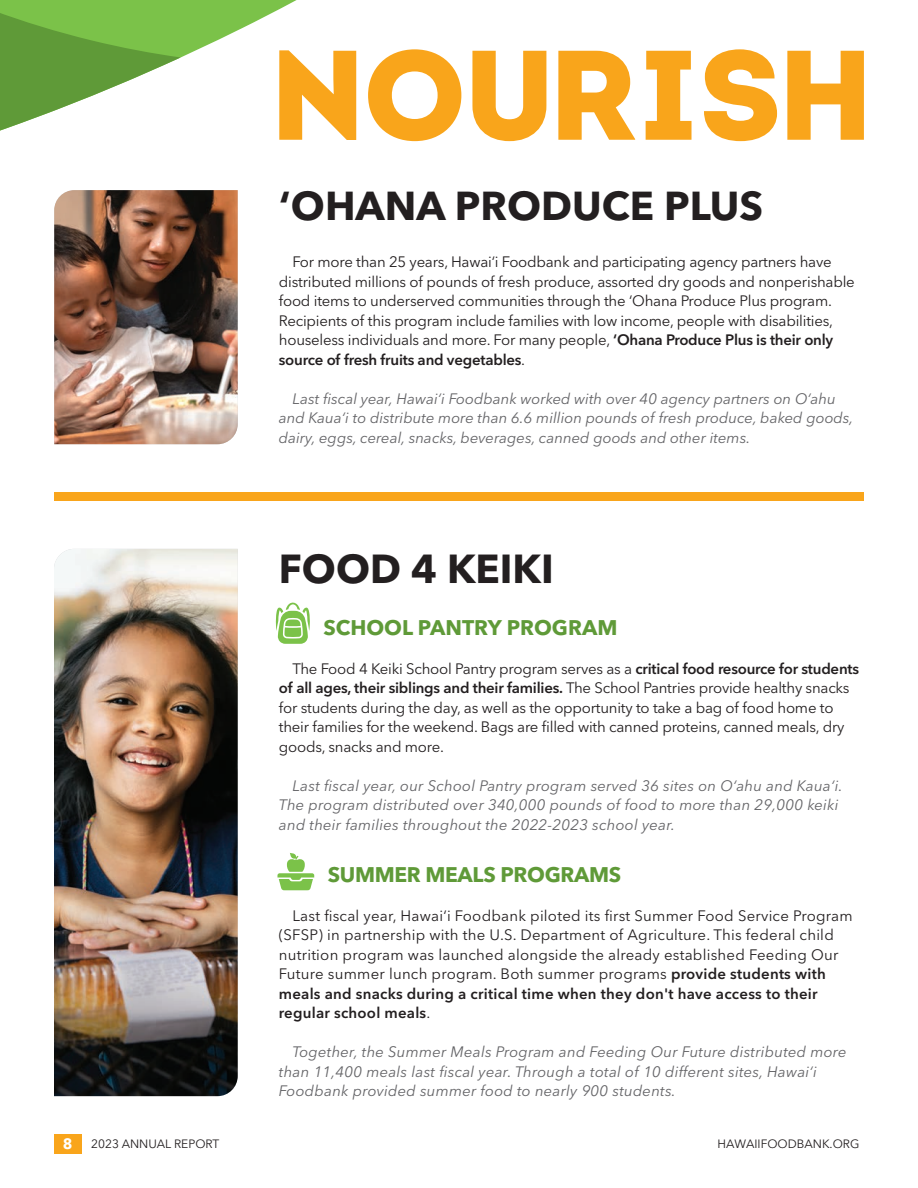
<style>
.page{position:relative;width:918px;height:1188px;background:#fff}
.page>*{position:absolute;margin:0;border:0;box-sizing:border-box;transform-origin:0 0}
.t1{font:900 127.2px "Intro";letter-spacing:-.02em;color:#f9a51b}
.t2{font:700 40.05px "Avenir Next LT Pro";color:#231f20}
.t3{font:700 21px "Avenir Next LT Pro";letter-spacing:-.015em;color:#5f9a38}
.Small_text{font:15px/19.5px "Avenir Next LT Pro";letter-spacing:-.015em;color:#231f20}
.Small_text-2{font:italic 15px/19.5px "Avenir Next LT Pro";letter-spacing:.015em;color:#636366}
.Small_text-3{font:15px/19.5px "Avenir Next LT Pro";letter-spacing:.015em;color:#231f20}
.t4{font:12px "Avenir Next LT Pro";color:#231f20}
.s1{font-weight:600}
.s2{font-weight:700;font-size:15px;color:#fff}
</style>
<div class="page">
<div style="left:54px;top:1134px;width:27px;height:20px;background:#f9a51b"></div>
<img style="left:54px;top:190px;width:184px;height:254px">
<img style="left:54px;top:549px;width:184px;height:547px">
<div style="left:282px;top:554px;width:269px;height:30px;background:#231f20;opacity:.14"></div>
<div style="left:54px;top:492px;width:810px;height:9px;background:#f9a51b"></div>
<svg style="left:181px;top:0;width:116px;height:58px"></svg>
<svg style="left:0;top:0;width:181px;height:131px"></svg>
<svg style="left:277px;top:853px;width:37px;height:37px"></svg>
<svg style="left:276px;top:602px;width:34px;height:42px"></svg>
<p class="t1" style="left:270px;top:14px;width:605px">NOURISH</p>
<p class="t2" style="left:279px;top:182px;width:486px">‘OHANA PRODUCE PLUS</p>
<p class="Small_text" style="left:279px;top:252px;width:577px;text-indent:14px">For more than 25 years, Hawai‘i Foodbank and participating agency partners have distributed millions of pounds of fresh produce, assorted dry goods and nonperishable food items to underserved communities through the ‘Ohana Produce Plus program.<br>Recipients of this program include families with low income, people with disabilities, houseless individuals and more. For many people, <span class="s1">‘Ohana Produce Plus is their only source of fresh fruits and vegetables</span>.</p>
<p class="Small_text-2" style="left:279px;top:389px;width:576px;text-indent:14px">Last fiscal year, Hawai‘i Foodbank worked with over 40 agency partners on O‘ahu and Kaua‘i to distribute more than 6.6 million pounds of fresh produce, baked goods, dairy, eggs, cereal, snacks, beverages, canned goods and other items.</p>
<p class="t2" style="left:279px;top:544px;width:276px">FOOD 4 KEIKI</p>
<p class="t3" style="left:323px;top:615px;width:296px">SCHOOL PANTRY PROGRAM</p>
<p class="Small_text" style="left:279px;top:659px;width:582px;text-indent:14px">The Food 4 Keiki School Pantry program serves as a <span class="s1">critical food resource for students of all ages, their siblings and their families.</span> The School Pantries provide healthy snacks for students during the day, as well as the opportunity to take a bag of food home to their families for the weekend. Bags are filled with canned proteins, canned meals, dry goods, snacks and more.</p>
<p class="Small_text-2" style="left:279px;top:776px;width:565px;text-indent:14px">Last fiscal year, our School Pantry program served 36 sites on O‘ahu and Kaua‘i.<br>The program distributed over 340,000 pounds of food to more than 29,000 keiki and their families throughout the 2022-2023 school year.</p>
<p class="t3" style="left:328px;top:861px;width:295px">SUMMER MEALS PROGRAMS</p>
<p class="Small_text-3" style="left:279px;top:906px;width:575px;text-indent:14px">Last fiscal year, Hawai‘i Foodbank piloted its first Summer Food Service Program (SFSP) in partnership with the U.S. Department of Agriculture. This federal child nutrition program was launched alongside the already established Feeding Our Future summer lunch program. Both summer programs <span class="s1">provide students with meals and snacks during a critical time when they don't have access to their regular school meals</span>.</p>
<p class="Small_text-2" style="left:279px;top:1042px;width:569px;text-indent:14px">Together, the Summer Meals Program and Feeding Our Future distributed more than 11,400 meals last fiscal year. Through a total of 10 different sites, Hawai‘i<br>Foodbank provided summer food to nearly 900 students.</p>
<p class="t4" style="left:63px;top:1137px;width:158px"><span class="s2">8</span> 2023 ANNUAL REPORT</p>
<p class="t4" style="left:718px;top:1137px;width:143px">HAWAIIFOODBANK.ORG</p>
</div>
